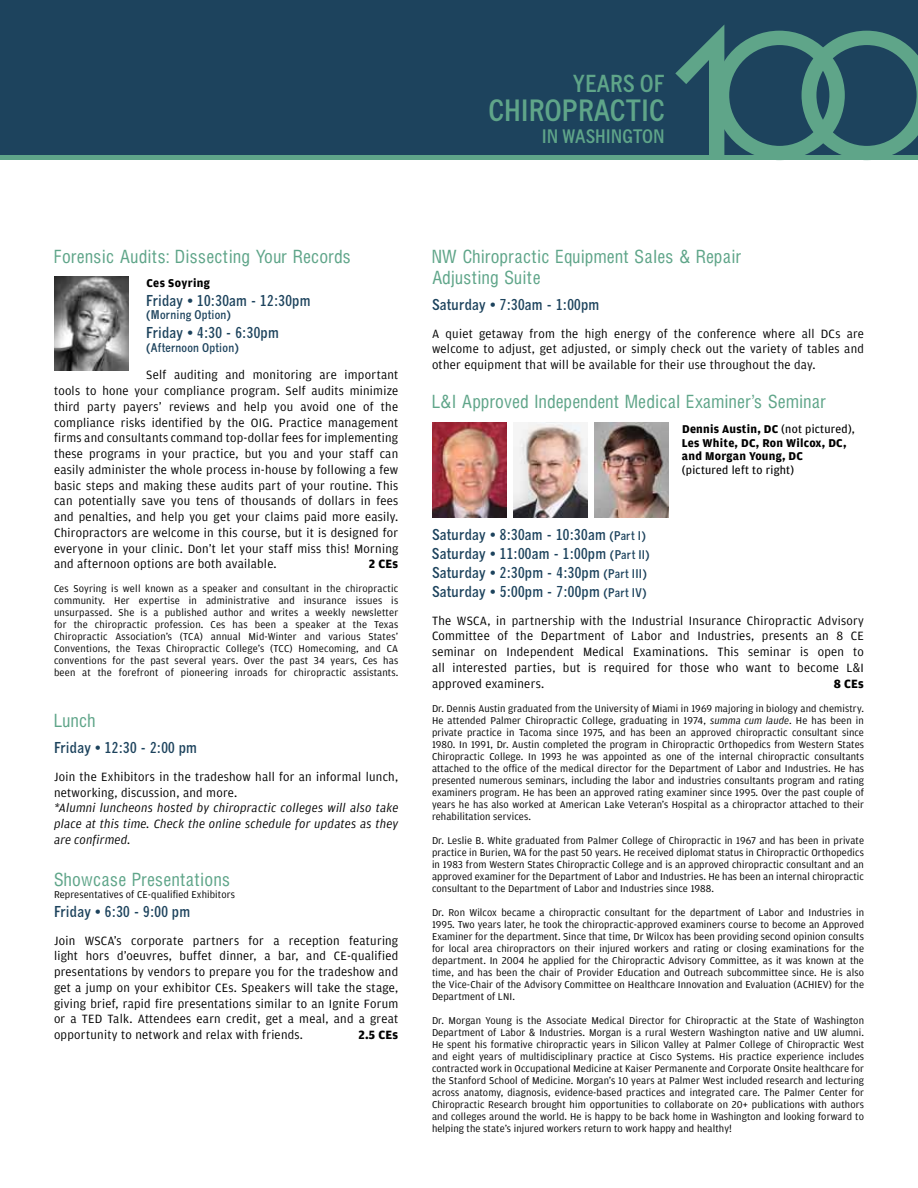
<style>
.page{position:relative;width:918px;height:1188px;background:#fff}
.page>*{position:absolute;margin:0;border:0;box-sizing:border-box;transform-origin:0 0}
.t1{font:700 condensed 29.25px "News Gothic";color:#5fa589}
.t2{font:700 condensed 23.4px "News Gothic";color:#5fa589}
.t3{font:700 condensed 18.6px "News Gothic";color:#5fa589}
.t4{font:16.5px/21px "Hallmarke Cond";letter-spacing:.02em;color:#5fa589}
.t5{font:700 condensed 15px/19px "News Gothic";letter-spacing:.02em;color:#1d435d}
.t6{font:12.75px/15.8px "Amplitude";letter-spacing:.02em;color:#000;text-align:justify}
.t7{font:italic 12.75px/15.8px "Amplitude";letter-spacing:.02em;color:#000;text-align:justify}
.t8{font:700 12.75px "Amplitude";letter-spacing:.015em;color:#000}
.t9{font:700 12px/13.5px "Amplitude";letter-spacing:.02em;color:#000}
.t10{font:700 condensed 12px "News Gothic";letter-spacing:.02em;color:#1d435d}
.t11{font:12px "Amplitude";letter-spacing:.02em;color:#000}
.t12{font:10.5px/12px "Amplitude";letter-spacing:.01em;color:#000;text-align:justify}
.s1{font-weight:400}
.s2{font-size:12px}
.s3{font-style:italic}
</style>
<div class="page">
<div style="left:0;top:0;width:918px;height:158px;background:#1d435d"></div>
<hr style="left:0;top:156px;width:918px;height:4px;background:#5fa589">
<svg style="left:675px;top:24px;width:243px;height:132px"></svg>
<img style="left:54px;top:276px;width:74px;height:95px">
<img style="left:432px;top:423px;width:74px;height:94px">
<img style="left:513px;top:423px;width:74px;height:94px">
<img style="left:594px;top:423px;width:74px;height:94px">
<h2 class="t2" style="left:573px;top:69px;width:93px">Years of</h2>
<h1 class="t1" style="left:489px;top:93px;width:175px">Chiropractic</h1>
<h3 class="t3" style="left:542px;top:125px;width:124px">in Washington</h3>
<h3 class="t4" style="left:54px;top:246px;width:298px">Forensic Audits: Dissecting Your Records</h3>
<p class="t9" style="left:147px;top:276px;width:65px">Ces Soyring</p>
<h3 class="t5" style="left:146px;top:291px;width:166px">Friday • 10:30am - 12:30pm</h3>
<p class="t10" style="left:146px;top:307px;width:86px">(Morning Option)</p>
<h3 class="t5" style="left:146px;top:323px;width:134px">Friday • 4:30 - 6:30pm</h3>
<p class="t10" style="left:146px;top:340px;width:94px">(Afternoon Option)</p>
<p class="t6" style="left:54px;top:367px;width:346px;text-indent:92px">Self auditing and monitoring are important tools to hone your compliance program. Self audits minimize third party payers’ reviews and help you avoid one of the compliance risks identified by the OIG. Practice management firms and consultants command top-dollar fees for implementing these programs in your practice, but you and your staff can easily administer the whole process in-house by following a few basic steps and making these audits part of your routine. This can potentially save you tens of thousands of dollars in fees and penalties, and help you get your claims paid more easily.<br>Chiropractors are welcome in this course, but it is designed for everyone in your clinic. Don’t let your staff miss this! Morning and afternoon options are both available.</p>
<p class="t8" style="left:369px;top:557px;width:31px">2 CEs</p>
<p class="t12" style="left:54px;top:583px;width:346px">Ces Soyring is well known as a speaker and consultant in the chiropractic community. Her expertise in administrative and insurance issues is unsurpassed. She is a published author and writes a weekly newsletter for the chiropractic profession. Ces has been a speaker at the Texas Chiropractic Association’s (TCA) annual Mid-Winter and various States’ Conventions, the Texas Chiropractic College’s (TCC) Homecoming, and CA conventions for the past several years. Over the past 34 years, Ces has been at the forefront of pioneering inroads for chiropractic assistants.</p>
<h3 class="t4" style="left:54px;top:710px;width:43px">Lunch</h3>
<h3 class="t5" style="left:54px;top:738px;width:144px">Friday • 12:30 - 2:00 pm</h3>
<p class="t6" style="left:54px;top:769px;width:346px">Join the Exhibitors in the tradeshow hall for an informal lunch, networking, discussion, and more.</p>
<p class="t7" style="left:54px;top:800px;width:346px">*Alumni luncheons hosted by chiropractic colleges will also take place at this time. Check the online schedule for updates as they are confirmed.</p>
<h3 class="t4" style="left:54px;top:868px;width:178px">Showcase Presentations</h3>
<p class="t12" style="left:54px;top:888px;width:183px">Representatives of CE-qualified Exhibitors</p>
<h3 class="t5" style="left:54px;top:902px;width:138px">Friday • 6:30 - 9:00 pm</h3>
<p class="t6" style="left:54px;top:933px;width:346px">Join WSCA’s corporate partners for a reception featuring light hors d’oeuvres, buffet dinner, a bar, and CE-qualified presentations by vendors to prepare you for the tradeshow and get a jump on your exhibitor CEs. Speakers will take the stage, giving brief, rapid fire presentations similar to an Ignite Forum or a TED Talk. Attendees earn credit, get a meal, and a great opportunity to network and relax with friends.</p>
<p class="t8" style="left:358px;top:1028px;width:41px">2.5 CEs</p>
<h3 class="t4" style="left:432px;top:246px;width:311px">NW Chiropractic Equipment Sales &amp; Repair<br>Adjusting Suite</h3>
<h3 class="t5" style="left:432px;top:295px;width:169px">Saturday • 7:30am - 1:00pm</h3>
<p class="t6" style="left:432px;top:326px;width:434px">A quiet getaway from the high energy of the conference where all DCs are welcome to adjust, get adjusted, or simply check out the variety of tables and other equipment that will be available for their use throughout the day.</p>
<h3 class="t4" style="left:432px;top:391px;width:396px">L&amp;I Approved Independent Medical Examiner’s Seminar</h3>
<p class="t9" style="left:682px;top:423px;width:175px">Dennis Austin, DC <span class="s1">(not pictured),<br></span>Les White, DC, Ron Wilcox, DC, and Morgan Young, DC</p>
<p class="t11" style="left:682px;top:463px;width:114px">(pictured left to right)</p>
<h3 class="t5" style="left:432px;top:525px;width:219px">Saturday • 8:30am - 10:30am <span class="s2">(Part I )<br></span>Saturday • 11:00am - 1:00pm <span class="s2">(Part II )<br></span>Saturday • 2:30pm - 4:30pm <span class="s2">(Part III )<br></span>Saturday • 5:00pm - 7:00pm <span class="s2">(Part IV)</span></h3>
<p class="t6" style="left:432px;top:613px;width:434px">The WSCA, in partnership with the Industrial Insurance Chiropractic Advisory Committee of the Department of Labor and Industries, presents an 8 CE seminar on Independent Medical Examinations. This seminar is open to all interested parties, but is required for those who want to become L&amp;I approved examiners.</p>
<p class="t8" style="left:834px;top:676px;width:32px">8 CEs</p>
<p class="t12" style="left:432px;top:702px;width:434px">Dr. Dennis Austin graduated from the University of Miami in 1969 majoring in biology and chemistry.<br>He attended Palmer Chiropractic College, graduating in 1974, <span class="s3">summa cum laude</span>. He has been in private practice in Tacoma since 1975, and has been an approved chiropractic consultant since 1980. In 1991, Dr. Austin completed the program in Chiropractic Orthopedics from Western States Chiropractic College. In 1993 he was appointed as one of the internal chiropractic consultants attached to the office of the medical director for the Department of Labor and Industries. He has presented numerous seminars, including the labor and industries consultants program and rating examiners program. He has been an approved rating examiner since 1995. Over the past couple of years he has also worked at American Lake Veteran’s Hospital as a chiropractor attached to their rehabilitation services.</p>
<p class="t12" style="left:432px;top:834px;width:434px">Dr. Leslie B. White graduated from Palmer College of Chiropractic in 1967 and has been in private practice in Burien, WA for the past 50 years. He received diplomat status in Chiropractic Orthopedics in 1983 from Western States Chiropractic College and is an approved chiropractic consultant and an approved examiner for the Department of Labor and Industries. He has been an internal chiropractic consultant to the Department of Labor and Industries since 1988.</p>
<p class="t12" style="left:432px;top:906px;width:434px">Dr. Ron Wilcox became a chiropractic consultant for the department of Labor and Industries in 1995. Two years later, he took the chiropractic-approved examiners course to become an Approved Examiner for the department. Since that time, Dr Wilcox has been providing second opinion consults for local area chiropractors on their injured workers and rating or closing examinations for the department. In 2004 he applied for the Chiropractic Advisory Committee, as it was known at the time, and has been the chair of Provider Education and Outreach subcommittee since. He is also the Vice-Chair of the Advisory Committee on Healthcare Innovation and Evaluation (ACHIEV) for the Department of LNI.</p>
<p class="t12" style="left:432px;top:1014px;width:434px">Dr. Morgan Young is the Associate Medical Director for Chiropractic at the State of Washington Department of Labor &amp; Industries. Morgan is a rural Western Washington native and UW alumni.<br>He spent his formative chiropractic years in Silicon Valley at Palmer College of Chiropractic West and eight years of multidisciplinary practice at Cisco Systems. His practice experience includes contracted work in Occupational Medicine at Kaiser Permanente and Corporate Onsite healthcare for the Stanford School of Medicine. Morgan’s 10 years at Palmer West included research and lecturing across anatomy, diagnosis, evidence-based practices and integrated care. The Palmer Center for Chiropractic Research brought him opportunities to collaborate on 20+ publications with authors and colleges around the world. He is happy to be back home in Washington and looking forward to helping the state’s injured workers return to work happy and healthy!</p>
</div>
